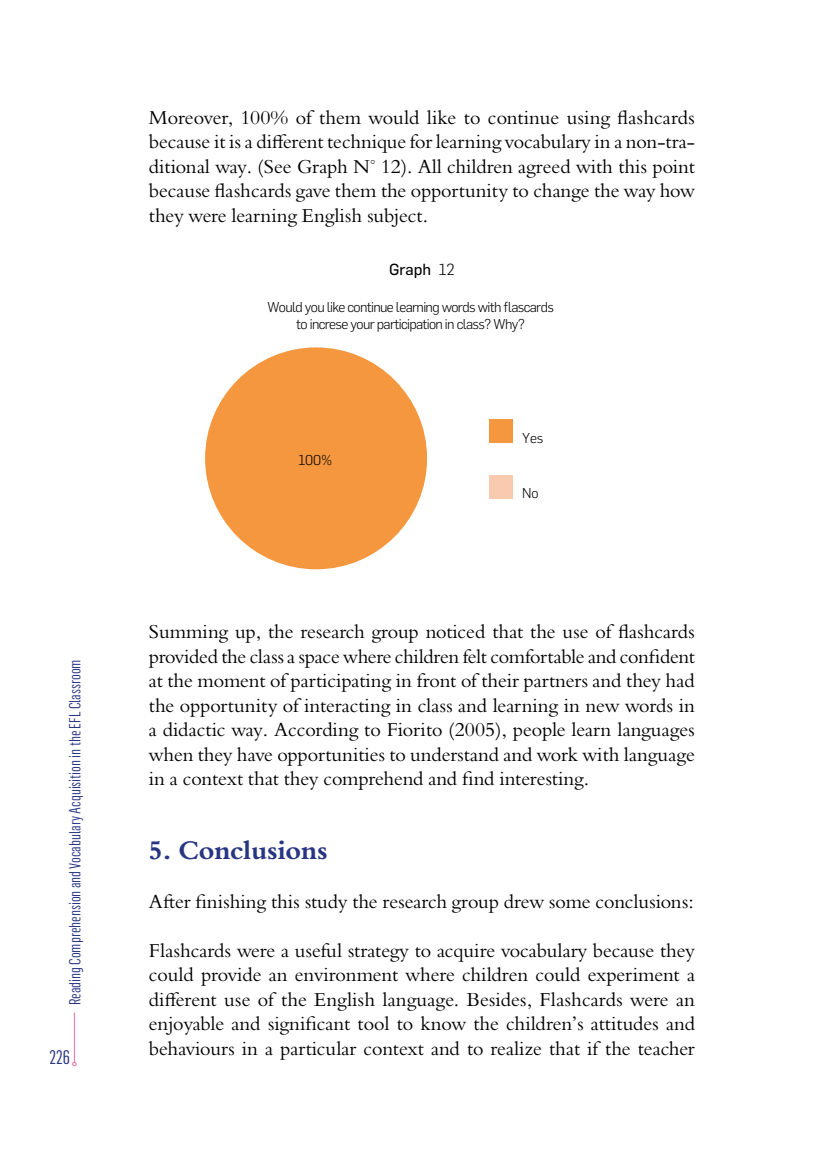
<style>
.page{position:relative;width:819px;height:1166px;background:#fff}
.page>*{position:absolute;margin:0;border:0;box-sizing:border-box;transform-origin:0 0}
.t1{font:700 26.25px "Borgia Pro";color:#283583}
.t2{font:19.25px/24.5px "Borgia Pro";color:#000;text-align:justify}
.t3{font:19.25px "Flama Condensed";color:#283583}
.t4{font:15.75px "Flama Condensed";color:#283583}
.t5{font:15.75px "Flama Basic";color:#000}
.t6{font:300 14px/16.8px "Flama";letter-spacing:-.045em;color:#000;text-align:center}
.s1{font-family:"Flama";font-weight:300}
</style>
<div class="page">
<div style="left:490px;top:420px;width:23px;height:23px;background:#f4973f"></div>
<div style="left:490px;top:475px;width:23px;height:23px;background:#facab0"></div>
<svg style="left:205px;top:347px;width:222px;height:222px;fill:#f4973f"></svg>
<hr style="left:74px;top:1012px;width:1px;height:50px;background:#ed6ea7">
<svg style="left:72px;top:1062px;width:5px;height:4px"></svg>
<p class="t4" style="left:65px;top:1005px;width:347px;rotate:-90deg">Reading Comprehension and Vocabulary Acquisition in the EFL Classroom</p>
<p class="t3" style="left:50px;top:1045px;width:22px">226</p>
<p class="t2" style="left:149px;top:105px;width:547px">Moreover, 100% of them would like to continue using flashcards because it is a different technique for learning vocabulary in a non-tra&shy;ditional way. (See Graph N° 12). All children agreed with this point because flashcards gave them the opportunity to change the way how they were learning English subject.</p>
<p class="t5" style="left:389px;top:259px;width:67px">Graph <span class="s1">12</span></p>
<p class="t6" style="left:267px;top:298px;width:288px">Would you like continue learning words with flascards to increse your participation in class? Why?</p>
<p class="t6" style="left:298px;top:451px;width:35px">100%</p>
<p class="t6" style="left:522px;top:429px;width:23px">Yes</p>
<p class="t6" style="left:522px;top:484px;width:18px">No</p>
<p class="t2" style="left:149px;top:620px;width:547px">Summing up, the research group noticed that the use of flashcards provided the class a space where children felt comfortable and confident at the moment of participating in front of their partners and they had the opportunity of interacting in class and learning in new words in a didactic way. According to Fiorito (2005), people learn languages when they have opportunities to understand and work with language in a context that they comprehend and find interesting.</p>
<h1 class="t1" style="left:149px;top:834px;width:180px">5. Conclusions</h1>
<p class="t2" style="left:149px;top:889px;width:546px">After finishing this study the research group drew some conclusions:</p>
<p class="t2" style="left:149px;top:938px;width:547px">Flashcards were a useful strategy to acquire vocabulary because they could provide an environment where children could experiment a different use of the English language. Besides, Flashcards were an enjoyable and significant tool to know the children’s attitudes and behaviours in a particular context and to realize that if the teacher</p>
</div>
